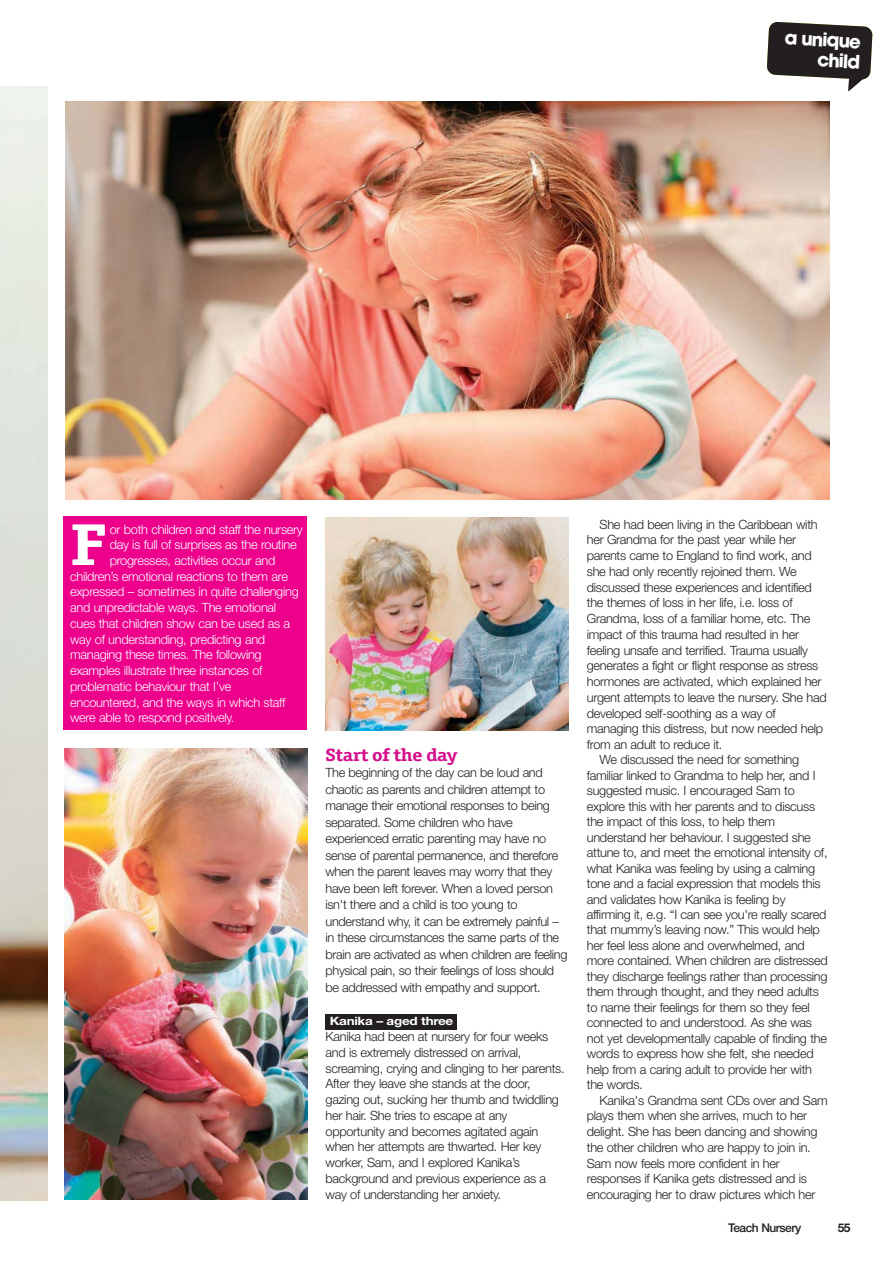
<style>
.page{position:relative;width:893px;height:1263px;background:#fff}
.page>*{position:absolute;margin:0;border:0;box-sizing:border-box;transform-origin:0 0}
.t1{font:700 59.1px "Officina Ser ITC";color:#fff;scale:1.25 1}
.t2{font:700 20.4px/20.4px "Avant Garde Gothic Itc T";color:#fff;text-align:right}
.t3{font:700 17.85px "Officina Ser ITC";letter-spacing:-.02em;color:#d40e8c;scale:1.18 1}
.t4{font:300 12.75px/16.5px "Helvetica Neue";letter-spacing:-.02em;color:#231f20}
.t5{font:300 12.75px "Helvetica Neue";letter-spacing:-.02em;color:#fff}
.t6{font:500 12px "Helvetica Neue CE";letter-spacing:-.045em;color:#231f20}
.t7{font:700 12px "Helvetica Neue";color:#231f20}
.t8{font:700 11.55px "Helvetica Neue CE";letter-spacing:-.02em;color:#fff;scale:1.18 1}
</style>
<div class="page">
<div style="left:325px;top:1014px;width:131px;height:16px;background:#231f20"></div>
<div style="left:64px;top:517px;width:243px;height:213px;background:#ec008c"></div>
<img style="left:64px;top:748px;width:243px;height:451px">
<svg style="left:767px;top:22px;width:105px;height:69px"></svg>
<img style="left:0;top:87px;width:47px;height:1113px">
<img style="left:66px;top:102px;width:763px;height:397px">
<img style="left:325px;top:517px;width:243px;height:213px">
<h2 class="t2" style="left:785px;top:27px;width:78px;rotate:3deg">a unique child</h2>
<h1 class="t1" style="left:70px;top:510px;width:30px">F</h1>
<p class="t5" style="left:110px;top:524px;width:195px">or both children and staff the nursery</p>
<p class="t5" style="left:110px;top:540px;width:189px">day is full of surprises as the routine</p>
<p class="t5" style="left:110px;top:556px;width:167px">progresses, activities occur and</p>
<p class="t5" style="left:70px;top:572px;width:219px">children’s emotional reactions to them are</p>
<p class="t5" style="left:70px;top:587px;width:230px">expressed – sometimes in quite challenging</p>
<p class="t5" style="left:70px;top:603px;width:208px">and unpredictable ways. The emotional</p>
<p class="t5" style="left:70px;top:619px;width:221px">cues that children show can be used as a</p>
<p class="t5" style="left:70px;top:635px;width:197px">way of understanding, predicting and</p>
<p class="t5" style="left:70px;top:650px;width:193px">managing these times. The following</p>
<p class="t5" style="left:70px;top:666px;width:194px">examples illustrate three instances of</p>
<p class="t5" style="left:70px;top:682px;width:163px">problematic behaviour that I’ve</p>
<p class="t5" style="left:70px;top:698px;width:217px">encountered, and the ways in which staff</p>
<p class="t5" style="left:70px;top:713px;width:166px">were able to respond positively.</p>
<h3 class="t3" style="left:326px;top:744px;width:113px">Start of the day</h3>
<p class="t4" style="left:325px;top:766px;width:243px">The beginning of the day can be loud and chaotic as parents and children attempt to manage their emotional responses to being separated. Some children who have experienced erratic parenting may have no sense of parental permanence, and therefore when the parent leaves may worry that they have been left forever. When a loved person isn't there and a child is too young to understand why, it can be extremely painful – in these circumstances the same parts of the brain are activated as when children are feeling physical pain, so their feelings of loss should be addressed with empathy and support.</p>
<p class="t8" style="left:330px;top:1017px;width:106px">Kanika – aged three</p>
<p class="t4" style="left:325px;top:1030px;width:240px;line-height:15.8px">Kanika had been at nursery for four weeks and is extremely distressed on arrival, screaming, crying and clinging to her parents.<br>After they leave she stands at the door, gazing out, sucking her thumb and twiddling her hair. She tries to escape at any opportunity and becomes agitated again when her attempts are thwarted. Her key worker, Sam, and I explored Kanika’s background and previous experience as a way of understanding her anxiety.</p>
<p class="t4" style="left:599px;top:517px;width:220px">She had been living in the Caribbean with</p>
<p class="t4" style="left:587px;top:533px;width:211px">her Grandma for the past year while her</p>
<p class="t4" style="left:587px;top:548px;width:226px">parents came to England to find work, and</p>
<p class="t4" style="left:587px;top:564px;width:212px">she had only recently rejoined them. We</p>
<p class="t4" style="left:587px;top:580px;width:226px">discussed these experiences and identified</p>
<p class="t4" style="left:587px;top:596px;width:207px">the themes of loss in her life, i.e. loss of</p>
<p class="t4" style="left:587px;top:611px;width:225px">Grandma, loss of a familiar home, etc. The</p>
<p class="t4" style="left:587px;top:627px;width:214px">impact of this trauma had resulted in her</p>
<p class="t4" style="left:587px;top:643px;width:223px">feeling unsafe and terrified. Trauma usually</p>
<p class="t4" style="left:587px;top:659px;width:233px">generates a fight or flight response as stress</p>
<p class="t4" style="left:587px;top:674px;width:236px">hormones are activated, which explained her</p>
<p class="t4" style="left:587px;top:690px;width:241px">urgent attempts to leave the nursery. She had</p>
<p class="t4" style="left:587px;top:706px;width:191px">developed self-soothing as a way of</p>
<p class="t4" style="left:587px;top:722px;width:238px">managing this distress, but now needed help</p>
<p class="t4" style="left:587px;top:737px;width:137px">from an adult to reduce it.</p>
<p class="t4" style="left:599px;top:753px;width:201px">We discussed the need for something</p>
<p class="t4" style="left:587px;top:768px;width:230px">familiar linked to Grandma to help her, and I</p>
<p class="t4" style="left:587px;top:784px;width:209px">suggested music. I encouraged Sam to</p>
<p class="t4" style="left:587px;top:799px;width:230px">explore this with her parents and to discuss</p>
<p class="t4" style="left:587px;top:815px;width:190px">the impact of this loss, to help them</p>
<p class="t4" style="left:587px;top:830px;width:225px">understand her behaviour. I suggested she</p>
<p class="t4" style="left:587px;top:846px;width:242px">attune to, and meet the emotional intensity of,</p>
<p class="t4" style="left:587px;top:861px;width:230px">what Kanika was feeling by using a calming</p>
<p class="t4" style="left:587px;top:877px;width:235px">tone and a facial expression that models this</p>
<p class="t4" style="left:587px;top:892px;width:200px">and validates how Kanika is feeling by</p>
<p class="t4" style="left:587px;top:907px;width:241px">affirming it, e.g. “I can see you're really scared</p>
<p class="t4" style="left:587px;top:923px;width:234px">that mummy’s leaving now.” This would help</p>
<p class="t4" style="left:587px;top:938px;width:220px">her feel less alone and overwhelmed, and</p>
<p class="t4" style="left:587px;top:954px;width:242px">more contained. When children are distressed</p>
<p class="t4" style="left:587px;top:969px;width:242px">they discharge feelings rather than processing</p>
<p class="t4" style="left:587px;top:985px;width:234px">them through thought, and they need adults</p>
<p class="t4" style="left:587px;top:1000px;width:224px">to name their feelings for them so they feel</p>
<p class="t4" style="left:587px;top:1016px;width:227px">connected to and understood. As she was</p>
<p class="t4" style="left:587px;top:1031px;width:242px">not yet developmentally capable of finding the</p>
<p class="t4" style="left:587px;top:1047px;width:228px">words to express how she felt, she needed</p>
<p class="t4" style="left:587px;top:1062px;width:227px">help from a caring adult to provide her with</p>
<p class="t4" style="left:587px;top:1077px;width:57px">the words.</p>
<p class="t4" style="left:599px;top:1093px;width:229px">Kanika's Grandma sent CDs over and Sam</p>
<p class="t4" style="left:587px;top:1109px;width:222px">plays them when she arrives, much to her</p>
<p class="t4" style="left:587px;top:1125px;width:232px">delight. She has been dancing and showing</p>
<p class="t4" style="left:587px;top:1140px;width:225px">the other children who are happy to join in.</p>
<p class="t4" style="left:587px;top:1156px;width:194px">Sam now feels more confident in her</p>
<p class="t4" style="left:587px;top:1172px;width:222px">responses if Kanika gets distressed and is</p>
<p class="t4" style="left:587px;top:1188px;width:230px">encouraging her to draw pictures which her</p>
<p class="t6" style="left:728px;top:1221px;width:75px">Teach Nursery</p>
<p class="t7" style="left:838px;top:1224px;width:14px">55</p>
</div>
